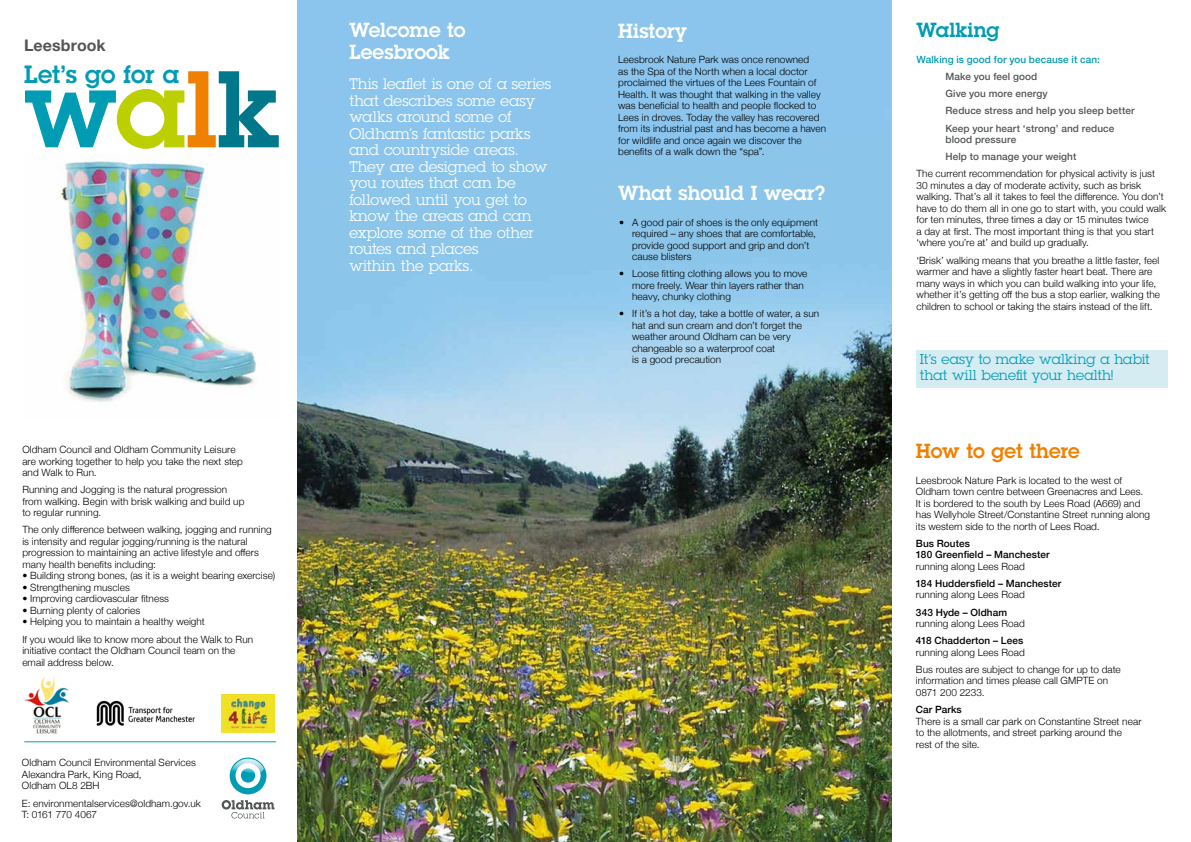
<style>
.page{position:relative;width:1191px;height:842px;background:#fff}
.page>*{position:absolute;margin:0;border:0;box-sizing:border-box;transform-origin:0 0}
.t1{font:600 106.5px "Lubalin Graph Std";color:#009cb4}
.t2{font:600 24.5px "Lubalin Graph Std";letter-spacing:-.005em;color:#009cb4}
.t3{font:600 20px/21.5px "Lubalin Graph Std";letter-spacing:.005em;color:#fff}
.t4{font:600 20px "Lubalin Graph Std";letter-spacing:-.005em;color:#f08100}
.t5{font:600 20px "Lubalin Graph Std";letter-spacing:.005em;color:#009cb4}
.t6{font:700 16px "Helvetica Neue";letter-spacing:.005em;color:#545656}
.t7{font:15px/16.5px "Lubalin Graph Std";color:#fff}
.t8{font:14px/15.5px "Lubalin Graph Std";letter-spacing:.005em;color:#009cb4}
.t9{font:300 10px/11.5px "Helvetica Neue";letter-spacing:.005em;color:#000}
.t10{font:500 10px/17.2px "Helvetica Neue";letter-spacing:.01em;color:#545656}
.t11{font:500 10px/11.5px "Helvetica Neue";letter-spacing:.01em;color:#000}
.t12{font:500 10px "Helvetica Neue";letter-spacing:.01em;color:#009cb4}
.s1{color:#bccf00}
.s2{color:#f08100}
.s3{color:#00778a}
</style>
<div class="page">
<img style="left:58px;top:161px;width:198px;height:241px">
<img style="left:297px;top:0;width:594px;height:842px">
<div style="left:916px;top:350px;width:251px;height:38px;background:#d5ecf2"></div>
<svg style="left:222px;top:800px;width:52px;height:18px"></svg>
<div style="left:230px;top:757px;width:36px;height:37px;background:#009cb4;border-radius:50%"></div>
<svg style="left:231px;top:759px;width:33px;height:29px"></svg>
<img style="left:222px;top:695px;width:53px;height:37px">
<hr style="left:24px;top:741px;width:252px;height:1px;background:#009cb4">
<img style="left:23px;top:677px;width:46px;height:56px">
<img style="left:96px;top:700px;width:99px;height:26px">
<h3 class="t6" style="left:24px;top:33px;width:83px">Leesbrook</h3>
<h1 class="t1" style="left:24px;top:39px;width:258px">w<span class="s1">a</span><span class="s2">l</span><span class="s3">k</span></h1>
<h2 class="t2" style="left:24px;top:58px;width:156px">Let’s go for a</h2>
<p class="t9" style="left:22px;top:443px;width:222px">Oldham Council and Oldham Community Leisure are working together to help you take the next step and Walk to Run.</p>
<p class="t9" style="left:22px;top:483px;width:223px">Running and Jogging is the natural progression from walking. Begin with brisk walking and build up to regular running.</p>
<p class="t9" style="left:22px;top:523px;width:251px">The only difference between walking, jogging and running is intensity and regular jogging/running is the natural progression to maintaining an active lifestyle and offers many health benefits including:</p>
<p class="t9" style="left:22px;top:569px;width:254px">• Building strong bones, (as it is a weight bearing exercise)</p>
<p class="t9" style="left:22px;top:581px;width:109px">• Strengthening muscles</p>
<p class="t9" style="left:22px;top:592px;width:148px">• Improving cardiovascular fitness</p>
<p class="t9" style="left:22px;top:604px;width:119px">• Burning plenty of calories</p>
<p class="t9" style="left:22px;top:612px;width:232px;line-height:17.2px">• Helping you to maintain a healthy weight<br>If you would like to know more about the Walk to Run</p>
<p class="t9" style="left:22px;top:644px;width:215px">initiative contact the Oldham Council team on the email address below.</p>
<p class="t9" style="left:22px;top:756px;width:175px">Oldham Council Environmental Services<br>Alexandra Park, King Road,<br>Oldham OL8 2BH</p>
<p class="t9" style="left:22px;top:796px;width:180px">E: environmentalservices@oldham.gov.uk<br>T: 0161 770 4067</p>
<h3 class="t3" style="left:349px;top:19px;width:118px">Welcome to<br>Leesbrook</h3>
<p class="t7" style="left:349px;top:76px;width:203px">This leaflet is one of a series that describes some easy walks around some of<br>Oldham’s fantastic parks and countryside areas.<br>They are designed to show you routes that can be followed until you get to know the areas and can explore some of the other routes and places<br>within the parks.</p>
<h3 class="t3" style="left:618px;top:19px;width:70px">History</h3>
<p class="t9" style="left:618px;top:53px;width:209px">Leesbrook Nature Park was once renowned<br>as the Spa of the North when a local doctor proclaimed the virtues of the Lees Fountain of Health. It was thought that walking in the valley was beneficial to health and people flocked to Lees in droves. Today the valley has recovered from its industrial past and has become a haven for wildlife and once again we discover the benefits of a walk down the “spa”.</p>
<h3 class="t3" style="left:618px;top:182px;width:209px">What should I wear?</h3>
<p class="t9" style="left:632px;top:215px;width:187px;text-indent:-13px">• A good pair of shoes is the only equipment required – any shoes that are comfortable, provide good support and grip and don’t cause blisters</p>
<p class="t9" style="left:632px;top:267px;width:177px;text-indent:-13px">• Loose fitting clothing allows you to move more freely. Wear thin layers rather than heavy, chunky clothing</p>
<p class="t9" style="left:632px;top:307px;width:188px;text-indent:-13px">• If it’s a hot day, take a bottle of water, a sun hat and sun cream and don’t forget the weather around Oldham can be very changeable so a waterproof coat<br>is a good precaution</p>
<h3 class="t5" style="left:916px;top:17px;width:85px">Walking</h3>
<p class="t12" style="left:916px;top:51px;width:185px">Walking is good for you because it can:</p>
<p class="t10" style="left:945px;top:67px;width:190px">Make you feel good<br>Give you more energy<br>Reduce stress and help you sleep better<br>Keep your heart ‘strong’ and reduce</p>
<p class="t10" style="left:945px;top:130px;width:132px">blood pressure<br>Help to manage your weight</p>
<p class="t9" style="left:916px;top:167px;width:251px">The current recommendation for physical activity is just 30 minutes a day of moderate activity, such as brisk walking. That’s all it takes to feel the difference. You don’t have to do them all in one go to start with, you could walk for ten minutes, three times a day or 15 minutes twice<br>a day at first. The most important thing is that you start ‘where you’re at’ and build up gradually.</p>
<p class="t9" style="left:916px;top:254px;width:245px">‘Brisk’ walking means that you breathe a little faster, feel warmer and have a slightly faster heart beat. There are many ways in which you can build walking into your life, whether it’s getting off the bus a stop earlier, walking the children to school or taking the stairs instead of the lift.</p>
<h3 class="t8" style="left:920px;top:352px;width:231px">It’s easy to make walking a habit that will benefit your health!</h3>
<h3 class="t4" style="left:916px;top:437px;width:165px">How to get there</h3>
<p class="t9" style="left:916px;top:474px;width:236px">Leesbrook Nature Park is located to the west of Oldham town centre between Greenacres and Lees.<br>It is bordered to the south by Lees Road (A669) and has Wellyhole Street/Constantine Street running along its western side to the north of Lees Road.</p>
<p class="t11" style="left:916px;top:537px;width:135px">Bus Routes<br>180 Greenfield – Manchester</p>
<p class="t9" style="left:916px;top:560px;width:110px">running along Lees Road</p>
<p class="t11" style="left:916px;top:577px;width:147px">184 Huddersfield – Manchester</p>
<p class="t9" style="left:916px;top:588px;width:110px">running along Lees Road</p>
<p class="t11" style="left:916px;top:605px;width:93px">343 Hyde – Oldham</p>
<p class="t9" style="left:916px;top:617px;width:110px">running along Lees Road</p>
<p class="t11" style="left:916px;top:634px;width:109px">418 Chadderton – Lees</p>
<p class="t9" style="left:916px;top:643px;width:206px;line-height:17.2px">running along Lees Road<br>Bus routes are subject to change for up to date</p>
<p class="t9" style="left:916px;top:674px;width:194px">information and times please call GMPTE on<br>0871 200 2233.</p>
<p class="t11" style="left:916px;top:703px;width:47px">Car Parks</p>
<p class="t9" style="left:916px;top:715px;width:227px">There is a small car park on Constantine Street near to the allotments, and street parking around the<br>rest of the site.</p>
</div>
